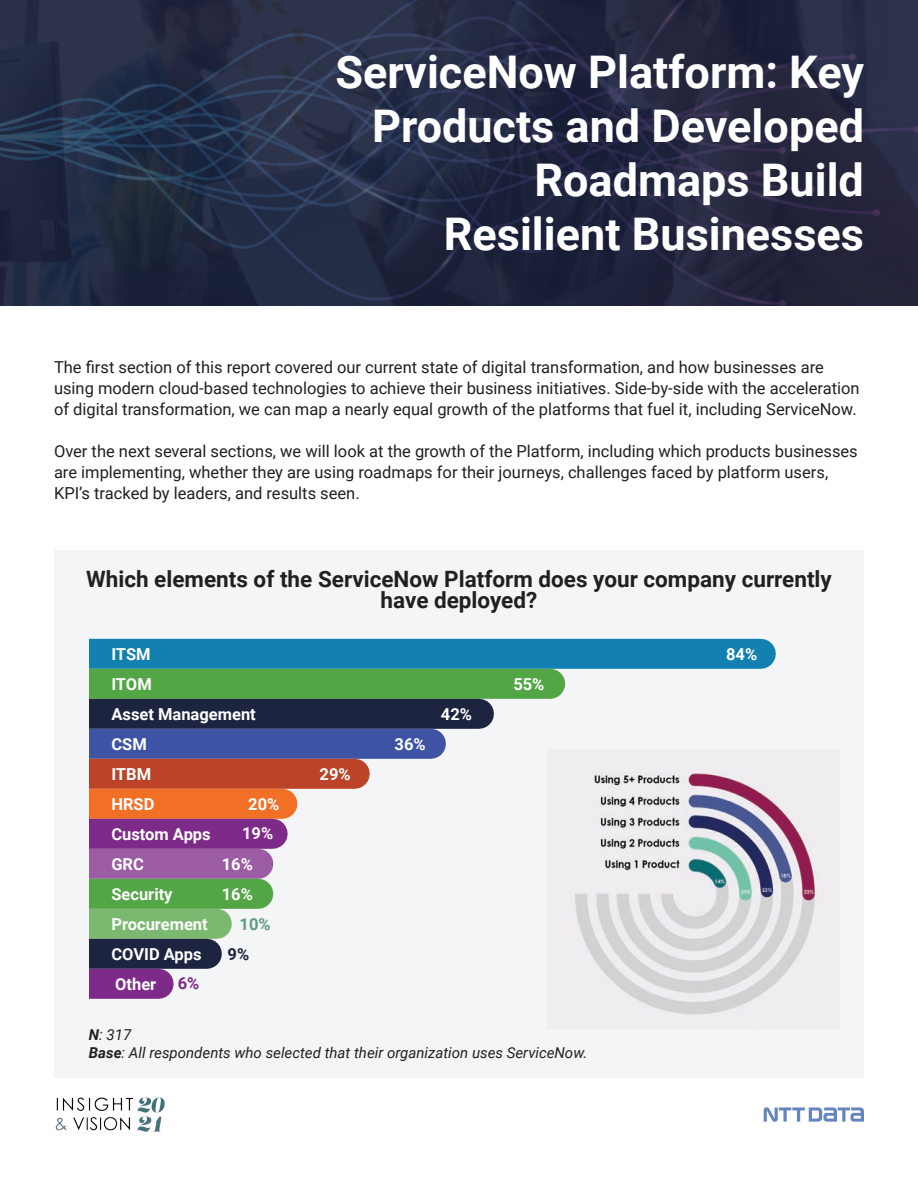
<style>
.page{position:relative;width:918px;height:1188px;background:#fff}
.page>*{position:absolute;margin:0;border:0;box-sizing:border-box;transform-origin:0 0}
.t1{font:700 45px/54px "Roboto";color:#fff;text-align:right}
.t2{font:700 22.5px/21px "Roboto";color:#231f20;text-align:center}
.t3{font:16.5px/21px "Roboto";color:#231f20}
.t4{font:700 16.5px/30px "Roboto";color:#fff}
.t5{font:700 16.5px "Roboto";color:#5e9d84}
.t6{font:700 16.5px "Roboto";color:#1d243f}
.t7{font:700 16.5px "Roboto";color:#7e2a88}
.t8{font:italic 15px/18px "Roboto";color:#231f20}
.s1{font-weight:700}
</style>
<div class="page">
<img style="left:55px;top:1097px;width:110px;height:35px">
<svg style="left:764px;top:1107px;width:100px;height:15px"></svg>
<div style="left:54px;top:551px;width:810px;height:527px;background:#f4f5f6"></div>
<img style="left:0;top:0;width:918px;height:306px">
<div style="left:89px;top:639px;width:672px;height:30px;background:#1280b0"></div>
<div style="left:89px;top:669px;width:461px;height:30px;background:#53a645"></div>
<div style="left:89px;top:699px;width:390px;height:30px;background:#1d243f"></div>
<div style="left:89px;top:729px;width:342px;height:30px;background:#3e53a3"></div>
<div style="left:89px;top:759px;width:266px;height:30px;background:#bc4327"></div>
<div style="left:89px;top:789px;width:193px;height:30px;background:#f27025"></div>
<div style="left:89px;top:819px;width:184px;height:30px;background:#7e2a88"></div>
<div style="left:89px;top:849px;width:169px;height:30px;background:#9b5ca3"></div>
<div style="left:89px;top:879px;width:169px;height:30px;background:#53a645"></div>
<div style="left:89px;top:909px;width:128px;height:30px;background:#7bb971"></div>
<div style="left:89px;top:939px;width:118px;height:30px;background:#1d243f"></div>
<div style="left:89px;top:969px;width:70px;height:30px;background:#7e2a88"></div>
<img style="left:571px;top:772px;width:252px;height:243px">
<h1 class="t1" style="left:335px;top:43px;width:530px">ServiceNow Platform: Key<br>Products and Developed<br>Roadmaps Build<br>Resilient Businesses</h1>
<p class="t3" style="left:54px;top:356px;width:807px">The first section of this report covered our current state of digital transformation, and how businesses are using modern cloud-based technologies to achieve their business initiatives. Side-by-side with the acceleration of digital transformation, we can map a nearly equal growth of the platforms that fuel it, including ServiceNow.</p>
<p class="t3" style="left:54px;top:440px;width:805px">Over the next several sections, we will look at the growth of the Platform, including which products businesses are implementing, whether they are using roadmaps for their journeys, challenges faced by platform users,<br>KPI’s tracked by leaders, and results seen.</p>
<h2 class="t2" style="left:86px;top:568px;width:747px">Which elements of the ServiceNow Platform does your company currently have deployed?</h2>
<p class="t4" style="left:111px;top:638px;width:146px">ITSM<br>ITOM<br>Asset Management<br>CSM<br>ITBM<br>HRSD<br>Custom Apps<br>GRC<br>Security<br>Procurement<br>COVID Apps<br>Other</p>
<p class="t4" style="left:726px;top:638px;width:33px">84%</p>
<p class="t4" style="left:513px;top:668px;width:33px">55%</p>
<p class="t4" style="left:441px;top:698px;width:33px">42%</p>
<p class="t4" style="left:395px;top:728px;width:33px">36%</p>
<p class="t4" style="left:320px;top:758px;width:33px">29%</p>
<p class="t4" style="left:248px;top:788px;width:33px">20%</p>
<p class="t4" style="left:242px;top:818px;width:33px">19%</p>
<p class="t4" style="left:222px;top:848px;width:33px">16%<br>16%</p>
<p class="t5" style="left:240px;top:912px;width:33px">10%</p>
<p class="t6" style="left:228px;top:942px;width:23px">9%</p>
<p class="t7" style="left:178px;top:972px;width:23px">6%</p>
<p class="t8" style="left:89px;top:1026px;width:500px"><span class="s1">N</span>: 317<br><span class="s1">Base</span>: All respondents who selected that their organization uses ServiceNow.</p>
</div>
